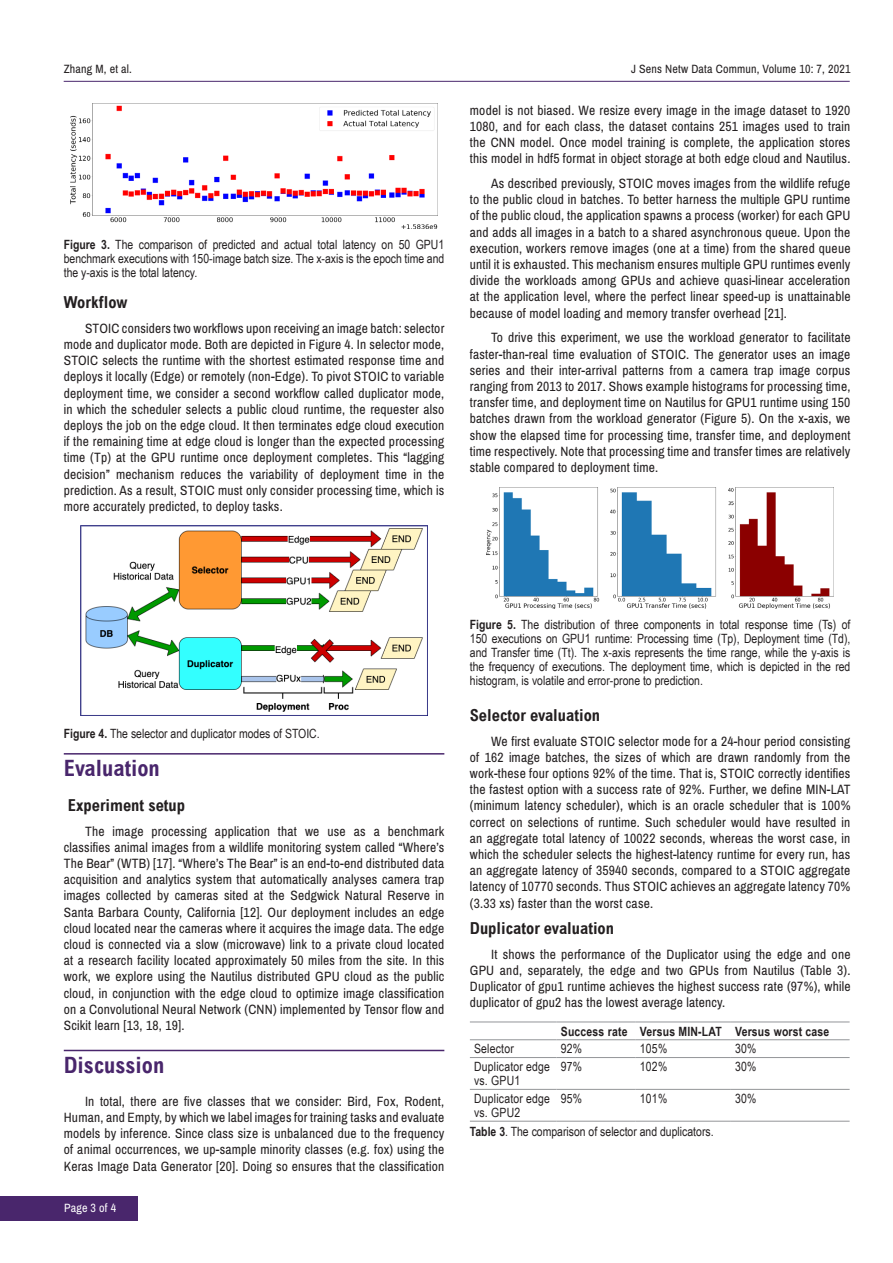
<style>
.page{position:relative;width:893px;height:1263px;background:#fff}
.page>*{position:absolute;margin:0;border:0;box-sizing:border-box;transform-origin:0 0}
.Hedding{font:700 condensed 22.5px "Arial";color:#49266c}
.Sub-Hedding{font:700 condensed 16.5px "Arial";color:#231f20}
.t1{font:13.5px/16.2px "Archivo Narrow";letter-spacing:.015em;color:#231f20;text-align:justify}
.t2{font:12.75px/14px "Arial Narrow";color:#231f20}
.t3{font:700 12.75px "Arial Narrow";letter-spacing:.015em;color:#231f20}
.t4{font:12px "Archivo Narrow";letter-spacing:.015em;color:#231f20}
.t5{font:12px "Archivo Narrow";letter-spacing:.015em;color:#fff}
.s1{font-weight:700}
</style>
<div class="page">
<hr style="left:64px;top:81px;width:786px;height:1px;background:#49266c">
<div style="left:0;top:1196px;width:137px;height:24px;background:#49266c"></div>
<hr style="left:64px;top:753px;width:380px;height:1px;background:#49266c">
<hr style="left:64px;top:1050px;width:380px;height:1px;background:#49266c">
<hr style="left:470px;top:1022px;width:87px;height:1px;background:#939598">
<hr style="left:557px;top:1022px;width:79px;height:1px;background:#939598">
<hr style="left:636px;top:1022px;width:95px;height:1px;background:#939598">
<hr style="left:731px;top:1022px;width:119px;height:1px;background:#939598">
<hr style="left:470px;top:1039px;width:87px;height:1px;background:#939598">
<hr style="left:557px;top:1039px;width:79px;height:1px;background:#939598">
<hr style="left:636px;top:1039px;width:95px;height:1px;background:#939598">
<hr style="left:731px;top:1039px;width:119px;height:1px;background:#939598">
<hr style="left:470px;top:1057px;width:87px;height:1px;background:#939598">
<hr style="left:557px;top:1057px;width:79px;height:1px;background:#939598">
<hr style="left:636px;top:1057px;width:95px;height:1px;background:#939598">
<hr style="left:731px;top:1057px;width:119px;height:1px;background:#939598">
<hr style="left:470px;top:1089px;width:87px;height:1px;background:#939598">
<hr style="left:557px;top:1089px;width:79px;height:1px;background:#939598">
<hr style="left:636px;top:1089px;width:95px;height:1px;background:#939598">
<hr style="left:731px;top:1089px;width:119px;height:1px;background:#939598">
<hr style="left:470px;top:1121px;width:87px;height:1px;background:#939598">
<hr style="left:557px;top:1121px;width:79px;height:1px;background:#939598">
<hr style="left:636px;top:1121px;width:95px;height:1px;background:#939598">
<hr style="left:731px;top:1121px;width:119px;height:1px;background:#939598">
<img style="left:70px;top:103px;width:367px;height:125px">
<img style="left:80px;top:526px;width:347px;height:189px">
<img style="left:486px;top:488px;width:348px;height:121px">
<p class="t4" style="left:64px;top:61px;width:70px">Zhang M, et al.</p>
<p class="t4" style="left:631px;top:61px;width:221px">J Sens Netw Data Commun, Volume 10: 7, 2021</p>
<p class="t2" style="left:64px;top:237px;width:382px;text-align:justify"><span class="s1">Figure 3.</span> The comparison of predicted and actual total latency on 50 GPU1 benchmark executions with 150-image batch size. The x-axis is the epoch time and the y-axis is the total latency.</p>
<p class="Sub-Hedding" style="left:64px;top:293px;width:65px">Workflow</p>
<p class="t1" style="left:64px;top:320px;width:382px;text-indent:21px">STOIC considers two workflows upon receiving an image batch: selector mode and duplicator mode. Both are depicted in Figure 4. In selector mode, STOIC selects the runtime with the shortest estimated response time and deploys it locally (Edge) or remotely (non-Edge). To pivot STOIC to variable deployment time, we consider a second workflow called duplicator mode, in which the scheduler selects a public cloud runtime, the requester also deploys the job on the edge cloud. It then terminates edge cloud execution if the remaining time at edge cloud is longer than the expected processing time (Tp) at the GPU runtime once deployment completes. This “lagging decision” mechanism reduces the variability of deployment time in the prediction. As a result, STOIC must only consider processing time, which is more accurately predicted, to deploy tasks.</p>
<p class="t1" style="left:470px;top:102px;width:382px">model is not biased. We resize every image in the image dataset to 1920<br>1080, and for each class, the dataset contains 251 images used to train the CNN model. Once model training is complete, the application stores this model in hdf5 format in object storage at both edge cloud and Nautilus.</p>
<p class="t1" style="left:470px;top:176px;width:382px;text-indent:21px">As described previously, STOIC moves images from the wildlife refuge to the public cloud in batches. To better harness the multiple GPU runtime of the public cloud, the application spawns a process (worker) for each GPU and adds all images in a batch to a shared asynchronous queue. Upon the execution, workers remove images (one at a time) from the shared queue until it is exhausted. This mechanism ensures multiple GPU runtimes evenly divide the workloads among GPUs and achieve quasi-linear acceleration at the application level, where the perfect linear speed-up is unattainable because of model loading and memory transfer overhead [21].</p>
<p class="t1" style="left:470px;top:330px;width:382px;text-indent:21px">To drive this experiment, we use the workload generator to facilitate faster-than-real time evaluation of STOIC. The generator uses an image series and their inter-arrival patterns from a camera trap image corpus ranging from 2013 to 2017. Shows example histograms for processing time, transfer time, and deployment time on Nautilus for GPU1 runtime using 150 batches drawn from the workload generator (Figure 5). On the x-axis, we show the elapsed time for processing time, transfer time, and deployment time respectively. Note that processing time and transfer times are relatively stable compared to deployment time.</p>
<p class="t2" style="left:64px;top:726px;width:257px"><span class="s1">Figure 4.</span> The selector and duplicator modes of STOIC.</p>
<p class="Hedding" style="left:64px;top:755px;width:98px">Evaluation</p>
<p class="Sub-Hedding" style="left:68px;top:796px;width:119px">Experiment setup</p>
<p class="t1" style="left:64px;top:823px;width:382px;text-indent:21px">The image processing application that we use as a benchmark classifies animal images from a wildlife monitoring system called “Where’s The Bear” (WTB) [17]. “Where’s The Bear” is an end-to-end distributed data acquisition and analytics system that automatically analyses camera trap images collected by cameras sited at the Sedgwick Natural Reserve in Santa Barbara County, California [12]. Our deployment includes an edge cloud located near the cameras where it acquires the image data. The edge cloud is connected via a slow (microwave) link to a private cloud located at a research facility located approximately 50 miles from the site. In this work, we explore using the Nautilus distributed GPU cloud as the public cloud, in conjunction with the edge cloud to optimize image classification on a Convolutional Neural Network (CNN) implemented by Tensor flow and Scikit learn [13, 18, 19].</p>
<p class="Hedding" style="left:64px;top:1052px;width:102px">Discussion</p>
<p class="t1" style="left:64px;top:1093px;width:382px;text-indent:21px">In total, there are five classes that we consider: Bird, Fox, Rodent, Human, and Empty, by which we label images for training tasks and evaluate models by inference. Since class size is unbalanced due to the frequency of animal occurrences, we up-sample minority classes (e.g. fox) using the Keras Image Data Generator [20]. Doing so ensures that the classification</p>
<p class="t5" style="left:64px;top:1201px;width:54px">Page 3 of 4</p>
<p class="t2" style="left:470px;top:617px;width:382px;text-align:justify"><span class="s1">Figure 5.</span> The distribution of three components in total response time (Ts) of 150 executions on GPU1 runtime: Processing time (Tp), Deployment time (Td), and Transfer time (Tt). The x-axis represents the time range, while the y-axis is the frequency of executions. The deployment time, which is depicted in the red histogram, is volatile and error-prone to prediction.</p>
<p class="Sub-Hedding" style="left:470px;top:706px;width:132px">Selector evaluation</p>
<p class="t1" style="left:470px;top:733px;width:382px;text-indent:21px">We first evaluate STOIC selector mode for a 24-hour period consisting of 162 image batches, the sizes of which are drawn randomly from the work-these four options 92% of the time. That is, STOIC correctly identifies the fastest option with a success rate of 92%. Further, we define MIN-LAT (minimum latency scheduler), which is an oracle scheduler that is 100% correct on selections of runtime. Such scheduler would have resulted in an aggregate total latency of 10022 seconds, whereas the worst case, in which the scheduler selects the highest-latency runtime for every run, has an aggregate latency of 35940 seconds, compared to a STOIC aggregate latency of 10770 seconds. Thus STOIC achieves an aggregate latency 70% (3.33 xs) faster than the worst case.</p>
<p class="Sub-Hedding" style="left:470px;top:919px;width:146px">Duplicator evaluation</p>
<p class="t1" style="left:470px;top:946px;width:382px;text-indent:21px">It shows the performance of the Duplicator using the edge and one GPU and, separately, the edge and two GPUs from Nautilus (Table 3).<br>Duplicator of gpu1 runtime achieves the highest success rate (97%), while duplicator of gpu2 has the lowest average latency.</p>
<p class="t3" style="left:561px;top:1021px;width:68px">Success rate</p>
<p class="t3" style="left:640px;top:1021px;width:83px">Versus MIN-LAT</p>
<p class="t3" style="left:735px;top:1021px;width:96px">Versus worst case</p>
<p class="t2" style="left:474px;top:1041px;width:41px">Selector</p>
<p class="t2" style="left:561px;top:1041px;width:23px">92%</p>
<p class="t2" style="left:640px;top:1041px;width:29px">105%</p>
<p class="t2" style="left:735px;top:1041px;width:23px">30%</p>
<p class="t2" style="left:474px;top:1059px;width:77px">Duplicator edge vs. GPU1</p>
<p class="t2" style="left:561px;top:1059px;width:23px">97%</p>
<p class="t2" style="left:640px;top:1059px;width:29px">102%</p>
<p class="t2" style="left:735px;top:1059px;width:23px">30%</p>
<p class="t2" style="left:474px;top:1091px;width:77px">Duplicator edge vs. GPU2</p>
<p class="t2" style="left:561px;top:1091px;width:23px">95%</p>
<p class="t2" style="left:640px;top:1091px;width:29px">101%</p>
<p class="t2" style="left:735px;top:1091px;width:23px">30%</p>
<p class="t2" style="left:470px;top:1124px;width:245px"><span class="s1">Table 3</span>. The comparison of selector and duplicators.</p>
</div>
